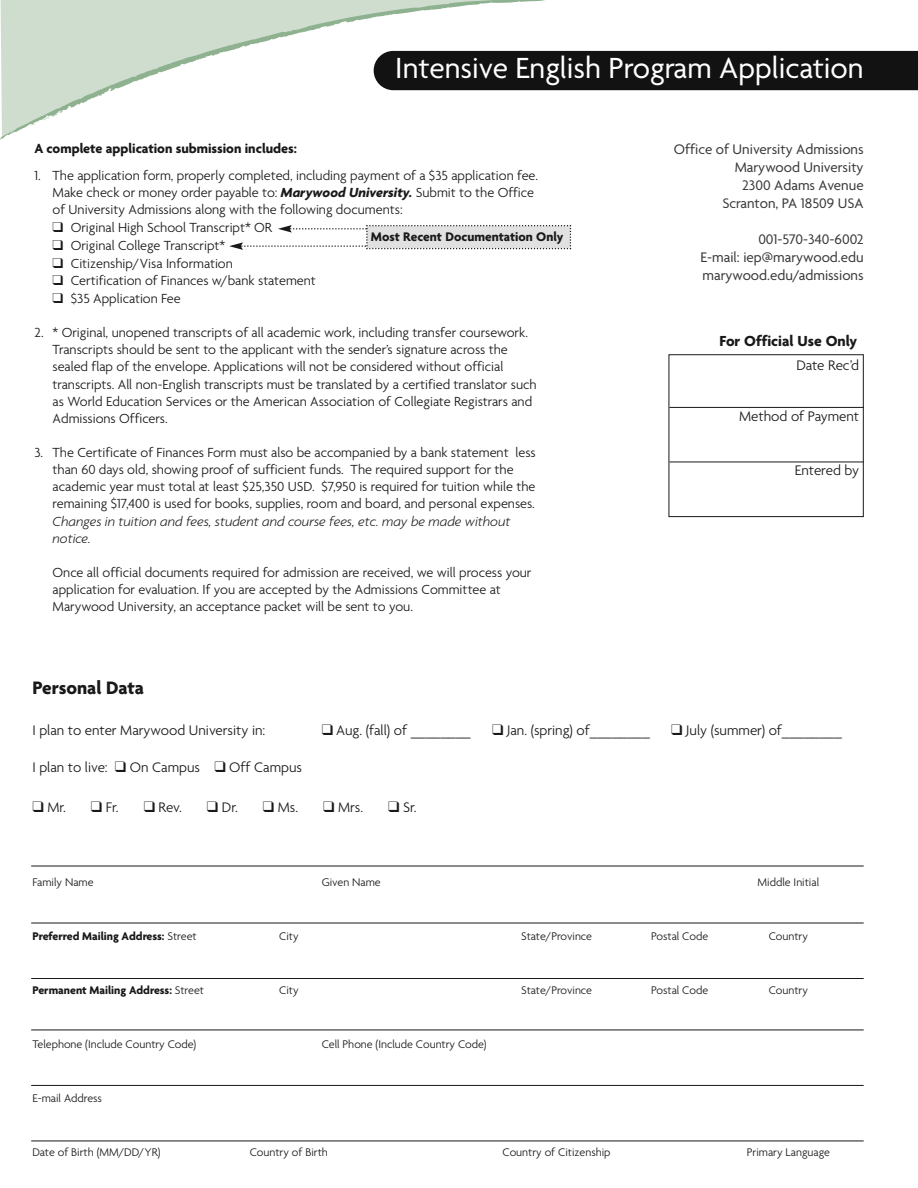
<style>
.page{position:relative;width:918px;height:1188px;background:#fff}
.page>*{position:absolute;margin:0;border:0;box-sizing:border-box;transform-origin:0 0}
.t1{font:31.5px "Agenda";color:#fff}
.t2{font:700 19.5px "Agenda";color:#191919}
.t3{font:700 15.75px "Agenda";color:#191919}
.t4{font:300 15px "Agenda";color:#191919}
.t5{font:15px/18px "Agenda";color:#383838;text-align:right}
.t6{font:300 14.25px/17.1px "Agenda";color:#191919}
.t7{font:italic 300 14.25px/17.1px "Agenda";color:#191919}
.t8{font:700 14.25px "Agenda";color:#191919}
.t9{font:700 13.5px "Agenda";color:#191919}
.t10{font:300 12px "Agenda";color:#191919}
.t11{font:700 12px "Agenda";color:#191919}
.s1{font-weight:700;font-style:italic}
.s2{font-weight:300}
</style>
<div class="page">
<svg style="left:0;top:0;width:552px;height:140px"></svg>
<div style="left:374px;top:51px;width:544px;height:39px;background:#121212"></div>
<hr style="left:31px;top:866px;width:833px;height:1px;background:#191919">
<hr style="left:31px;top:923px;width:833px;height:1px;background:#191919">
<div style="left:669px;top:354px;width:195px;height:163px;border:1px solid #191919"></div>
<hr style="left:669px;top:407px;width:195px;height:1px;background:#191919">
<hr style="left:669px;top:462px;width:195px;height:1px;background:#191919">
<svg style="left:229px;top:225px;width:342px;height:25px"></svg>
<hr style="left:31px;top:978px;width:833px;height:1px;background:#191919">
<hr style="left:31px;top:1030px;width:833px;height:1px;background:#191919">
<hr style="left:31px;top:1085px;width:833px;height:1px;background:#191919">
<hr style="left:31px;top:1141px;width:833px;height:1px;background:#191919">
<h1 class="t1" style="left:395px;top:56px;width:470px">Intensive English Program Application</h1>
<p class="t8" style="left:34px;top:142px;width:264px">A complete application submission includes:</p>
<p class="t6" style="left:53px;top:168px;width:487px;text-indent:-18px">1. The application form, properly completed, including payment of a $35 application fee.<br>Make check or money order payable to: <span class="s1">Marywood University.</span> Submit to the Office of University Admissions along with the following documents:</p>
<p class="t6" style="left:53px;top:220px;width:221px">❑ Original High School Transcript* OR</p>
<p class="t6" style="left:53px;top:238px;width:174px">❑ Original College Transcript*</p>
<p class="t6" style="left:53px;top:256px;width:182px">❑ Citizenship/Visa Information</p>
<p class="t6" style="left:53px;top:273px;width:265px">❑ Certification of Finances w/bank statement</p>
<p class="t6" style="left:53px;top:291px;width:130px">❑ $35 Application Fee</p>
<p class="t6" style="left:53px;top:325px;width:486px;text-indent:-18px">2. * Original, unopened transcripts of all academic work, including transfer coursework.<br>Transcripts should be sent to the applicant with the sender’s signature across the sealed flap of the envelope. Applications will not be considered without official transcripts. All non-English transcripts must be translated by a certified translator such as World Education Services or the American Association of Collegiate Registrars and Admissions Officers.</p>
<p class="t6" style="left:53px;top:445px;width:485px;text-indent:-18px">3. The Certificate of Finances Form must also be accompanied by a bank statement less than 60 days old, showing proof of sufficient funds. The required support for the academic year must total at least $25,350 USD. $7,950 is required for tuition while the remaining $17,400 is used for books, supplies, room and board, and personal expenses.</p>
<p class="t7" style="left:53px;top:514px;width:459px">Changes in tuition and fees, student and course fees, etc. may be made without notice.</p>
<p class="t6" style="left:53px;top:565px;width:480px">Once all official documents required for admission are received, we will process your application for evaluation. If you are accepted by the Admissions Committee at<br>Marywood University, an acceptance packet will be sent to you.</p>
<p class="t9" style="left:371px;top:231px;width:194px">Most Recent Documentation Only</p>
<p class="t5" style="left:674px;top:141px;width:191px">Office of University Admissions<br>Marywood University<br>2300 Adams Avenue<br>Scranton, PA 18509 USA</p>
<p class="t5" style="left:701px;top:231px;width:165px;text-align:justify;text-indent:58px">001-570-340-6002<br>E-mail: iep@marywood.edu marywood.edu/admissions</p>
<p class="t3" style="left:720px;top:335px;width:139px">For Official Use Only</p>
<p class="t4" style="left:796px;top:359px;width:64px">Date Rec’d</p>
<p class="t4" style="left:739px;top:410px;width:122px">Method of Payment</p>
<p class="t4" style="left:795px;top:464px;width:66px">Entered by</p>
<h2 class="t2" style="left:32px;top:681px;width:113px">Personal Data</h2>
<p class="t4" style="left:32px;top:724px;width:234px">I plan to enter Marywood University in:</p>
<p class="t4" style="left:322px;top:724px;width:150px">❑ Aug. (fall) of ________</p>
<p class="t4" style="left:492px;top:724px;width:159px">❑ Jan. (spring) of________</p>
<p class="t4" style="left:671px;top:724px;width:172px">❑ July (summer) of________</p>
<p class="t4" style="left:32px;top:762px;width:271px">I plan to live: ❑ On Campus ❑ Off Campus</p>
<p class="t4" style="left:32px;top:801px;width:35px">❑ Mr.</p>
<p class="t4" style="left:91px;top:801px;width:29px">❑ Fr.</p>
<p class="t4" style="left:144px;top:801px;width:40px">❑ Rev.</p>
<p class="t4" style="left:207px;top:801px;width:33px">❑ Dr.</p>
<p class="t4" style="left:263px;top:801px;width:37px">❑ Ms.</p>
<p class="t4" style="left:323px;top:801px;width:42px">❑ Mrs.</p>
<p class="t4" style="left:388px;top:801px;width:30px">❑ Sr.</p>
<p class="t10" style="left:32px;top:877px;width:63px">Family Name</p>
<p class="t10" style="left:322px;top:877px;width:61px">Given Name</p>
<p class="t10" style="left:758px;top:877px;width:63px">Middle Initial</p>
<p class="t11" style="left:32px;top:931px;width:166px">Preferred Mailing Address: <span class="s2">Street</span></p>
<p class="t10" style="left:279px;top:931px;width:21px">City</p>
<p class="t10" style="left:521px;top:931px;width:72px">State/Province</p>
<p class="t10" style="left:651px;top:931px;width:59px">Postal Code</p>
<p class="t10" style="left:769px;top:931px;width:41px">Country</p>
<p class="t11" style="left:32px;top:985px;width:173px">Permanent Mailing Address: <span class="s2">Street</span></p>
<p class="t10" style="left:279px;top:985px;width:21px">City</p>
<p class="t10" style="left:521px;top:985px;width:72px">State/Province</p>
<p class="t10" style="left:651px;top:985px;width:59px">Postal Code</p>
<p class="t10" style="left:769px;top:985px;width:41px">Country</p>
<p class="t10" style="left:32px;top:1039px;width:165px">Telephone (Include Country Code)</p>
<p class="t10" style="left:322px;top:1039px;width:166px">Cell Phone (Include Country Code)</p>
<p class="t10" style="left:32px;top:1093px;width:71px">E-mail Address</p>
<p class="t10" style="left:32px;top:1147px;width:130px">Date of Birth (MM/DD/YR)</p>
<p class="t10" style="left:250px;top:1147px;width:80px">Country of Birth</p>
<p class="t10" style="left:503px;top:1147px;width:109px">Country of Citizenship</p>
<p class="t10" style="left:747px;top:1147px;width:85px">Primary Language</p>
</div>
